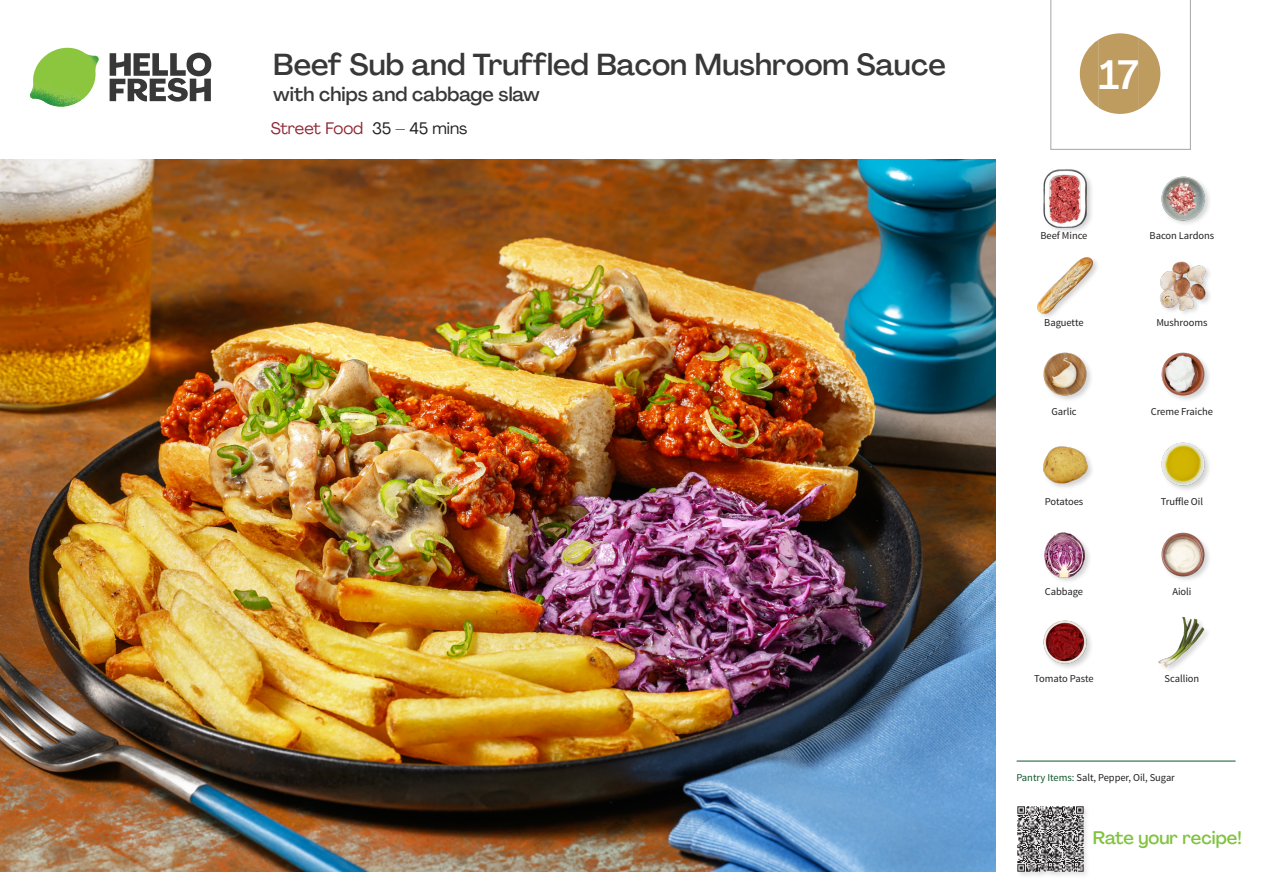
<style>
.page{position:relative;width:1263px;height:893px;background:#fff}
.page>*{position:absolute;margin:0;border:0;box-sizing:border-box;transform-origin:0 0}
._24_Recipe_Nr_Bag{font:500 40.5px "Agrandir";color:#fff}
._15_Titel_UK{font:500 30px "Agrandir";color:#383839}
._15_Titel_UK-2{font:500 19.5px "Agrandir";color:#383839}
.t1{font:500 18px "Agrandir";color:#81c340}
._02_Box_Type{font:16.5px "Agrandir";color:#8e2634}
._18_FRONT_ingredients_UK{font:10.5px "Source Sans Pro";letter-spacing:-.005em;color:#231f20}
.t2{font:10.5px "Source Sans Variable";letter-spacing:-.005em;color:#231f20}
.s1{color:#231f20}
.s2{font-family:"Source Sans Pro";color:#0e572c}
</style>
<div class="page">
<svg style="left:110px;top:53px;width:101px;height:49px"></svg>
<img style="left:30px;top:48px;width:69px;height:59px">
<img style="left:0;top:159px;width:995px;height:713px">
<hr style="left:1016px;top:761px;width:219px;height:1px;background:#0e572c">
<div style="left:1016px;top:805px;width:74px;height:74px;background:#f9f9f9"></div>
<img style="left:1017px;top:806px;width:69px;height:69px">
<img style="left:1161px;top:176px;width:48px;height:48px">
<div style="left:1043px;top:168px;width:51px;height:66px;background:#231f20;opacity:.2"></div>
<img style="left:1043px;top:170px;width:51px;height:57px">
<img style="left:1160px;top:261px;width:50px;height:53px">
<div style="left:1036px;top:256px;width:64px;height:64px;background:#231f20;opacity:.2"></div>
<img style="left:1036px;top:257px;width:58px;height:57px">
<img style="left:1161px;top:352px;width:48px;height:48px">
<img style="left:1043px;top:352px;width:48px;height:48px">
<img style="left:1161px;top:442px;width:48px;height:48px">
<img style="left:1043px;top:446px;width:49px;height:42px">
<img style="left:1161px;top:532px;width:48px;height:48px">
<img style="left:1044px;top:532px;width:46px;height:49px">
<img style="left:1158px;top:616px;width:50px;height:54px">
<img style="left:1043px;top:620px;width:48px;height:48px">
<svg style="left:1050px;top:0;width:141px;height:150px"></svg>
<p class="_15_Titel_UK" style="left:273px;top:46px;width:674px">Beef Sub and Truffled Bacon Mushroom Sauce</p>
<p class="_15_Titel_UK-2" style="left:273px;top:82px;width:268px">with chips and cabbage slaw</p>
<p class="_02_Box_Type" style="left:271px;top:118px;width:198px">Street Food <span class="s1">35 – 45 mins</span></p>
<p class="_24_Recipe_Nr_Bag" style="left:1099px;top:50px;width:42px">17</p>
<p class="_18_FRONT_ingredients_UK" style="left:1040px;top:229px;width:48px">Beef Mince</p>
<p class="_18_FRONT_ingredients_UK" style="left:1149px;top:229px;width:66px">Bacon Lardons</p>
<p class="_18_FRONT_ingredients_UK" style="left:1044px;top:316px;width:41px">Baguette</p>
<p class="_18_FRONT_ingredients_UK" style="left:1156px;top:316px;width:53px">Mushrooms</p>
<p class="_18_FRONT_ingredients_UK" style="left:1051px;top:405px;width:27px">Garlic</p>
<p class="_18_FRONT_ingredients_UK" style="left:1151px;top:405px;width:64px">Creme Fraiche</p>
<p class="_18_FRONT_ingredients_UK" style="left:1045px;top:495px;width:40px">Potatoes</p>
<p class="_18_FRONT_ingredients_UK" style="left:1161px;top:495px;width:44px">Truffle Oil</p>
<p class="_18_FRONT_ingredients_UK" style="left:1045px;top:585px;width:40px">Cabbage</p>
<p class="_18_FRONT_ingredients_UK" style="left:1172px;top:585px;width:21px">Aioli</p>
<p class="_18_FRONT_ingredients_UK" style="left:1034px;top:672px;width:61px">Tomato Paste</p>
<p class="_18_FRONT_ingredients_UK" style="left:1164px;top:672px;width:36px">Scallion</p>
<p class="t2" style="left:1016px;top:771px;width:160px"><span class="s2">Pantry Items:</span> Salt, Pepper, Oil, Sugar</p>
<h3 class="t1" style="left:1093px;top:827px;width:150px">Rate your recipe!</h3>
</div>
